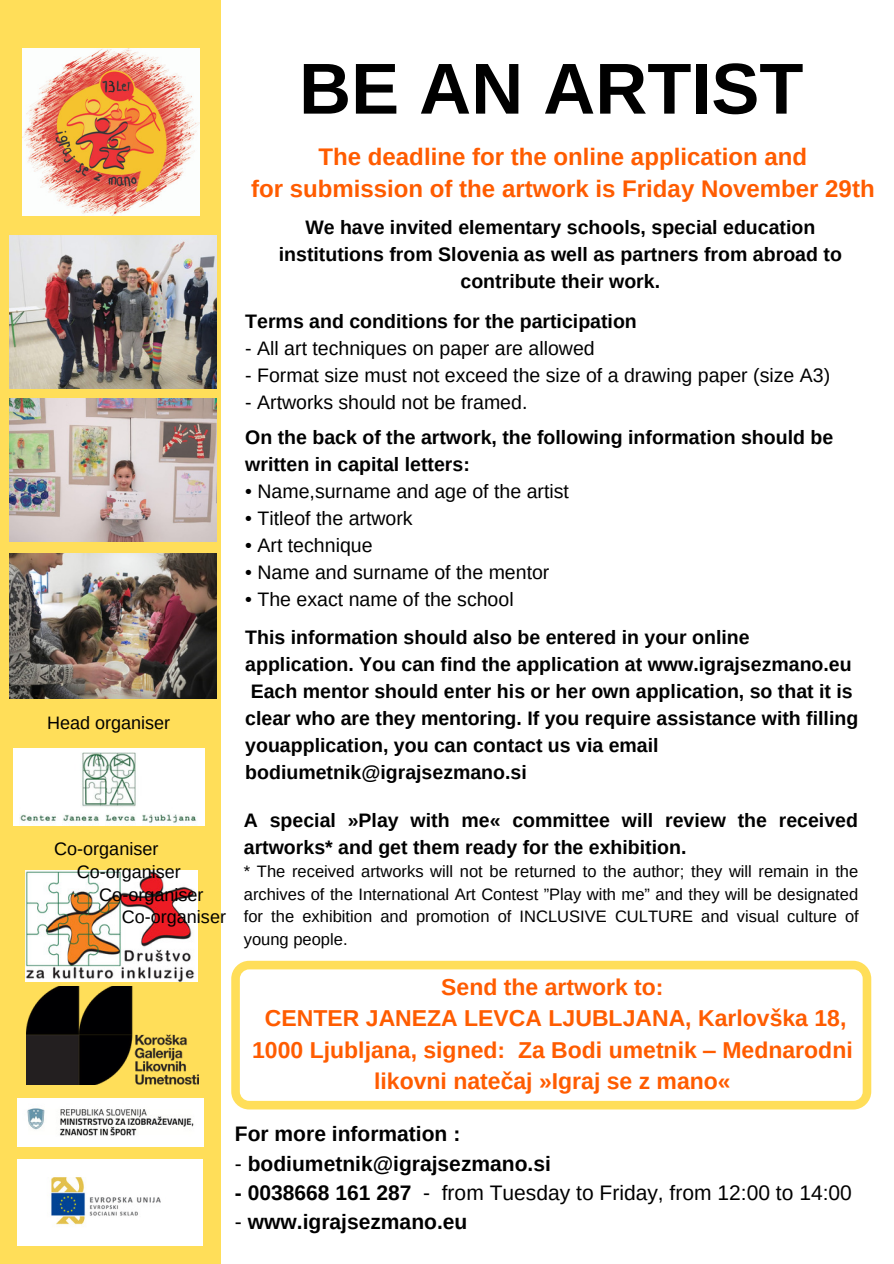
<style>
.page{position:relative;width:894px;height:1264px;background:#fff}
.page>*{position:absolute;margin:0;border:0;box-sizing:border-box;transform-origin:0 0}
.t1{font:700 72px "Arimo";color:#000}
.t2{font:700 24px/32.7px "Arimo";color:#ff5c00;text-align:center}
.t3{font:700 22.95px/31.2px "Arimo";color:#ff5c00;text-align:center}
.t4{font:700 21px "Arimo";color:#000}
.t5{font:21px "Arimo";color:#000}
.t6{font:700 19.5px/27px "Arimo";color:#000}
.t7{font:19.5px "Arimo";color:#000}
.t8{font:18px "Arimo";color:#000}
.t9{font:16.5px/22.5px "Arimo";color:#000;text-align:justify}
.s1{font-weight:400}
.s2{font-weight:700}
</style>
<div class="page">
<div style="left:0;top:0;width:220px;height:1263px;background:#ffde59"></div>
<svg style="left:231px;top:960px;width:640px;height:149px"></svg>
<img style="left:23px;top:49px;width:177px;height:167px">
<img style="left:9px;top:235px;width:208px;height:154px">
<img style="left:9px;top:398px;width:208px;height:143px">
<img style="left:9px;top:553px;width:208px;height:145px">
<img style="left:13px;top:748px;width:191px;height:77px">
<img style="left:25px;top:870px;width:172px;height:111px">
<img style="left:18px;top:1098px;width:185px;height:48px">
<img style="left:27px;top:986px;width:171px;height:98px">
<img style="left:18px;top:1159px;width:185px;height:86px">
<h1 class="t1" style="left:299px;top:48px;width:505px">BE AN ARTIST</h1>
<p class="t8" style="left:47px;top:712px;width:125px">Head organiser</p>
<p class="t8" style="left:54px;top:839px;width:106px">Co-organiser</p>
<p class="t8" style="left:77px;top:861px;width:106px">Co-organiser</p>
<p class="t8" style="left:99px;top:884px;width:106px">Co-organiser</p>
<p class="t8" style="left:122px;top:906px;width:106px">Co-organiser</p>
<p class="t2" style="left:251px;top:140px;width:625px">The deadline for the online application and<br>for submission of the artwork is Friday November 29th</p>
<p class="t6" style="left:279px;top:214px;width:564px;text-align:center">We have invited elementary schools, special education institutions from Slovenia as well as partners from abroad to contribute their work.</p>
<p class="t6" style="left:245px;top:308px;width:393px">Terms and conditions for the participation</p>
<p class="t7" style="left:245px;top:337px;width:351px">- All art techniques on paper are allowed</p>
<p class="t7" style="left:245px;top:364px;width:586px">- Format size must not exceed the size of a drawing paper (size A3)</p>
<p class="t7" style="left:245px;top:391px;width:283px">- Artworks should not be framed.</p>
<p class="t6" style="left:245px;top:423px;width:589px">On the back of the artwork, the following information should be written in capital letters:</p>
<p class="t7" style="left:245px;top:480px;width:325px">• Name,surname and age of the artist</p>
<p class="t7" style="left:245px;top:507px;width:169px">• Titleof the artwork</p>
<p class="t7" style="left:245px;top:534px;width:129px">• Art technique</p>
<p class="t7" style="left:245px;top:561px;width:305px">• Name and surname of the mentor</p>
<p class="t7" style="left:245px;top:588px;width:270px">• The exact name of the school</p>
<p class="t6" style="left:245px;top:623px;width:614px">This information should also be entered in your online application. You can find the application at www.igrajsezmano.eu Each mentor should enter his or her own application, so that it is clear who are they mentoring. If you require assistance with filling youapplication, you can contact us via email bodiumetnik@igrajsezmano.si</p>
<p class="t6" style="left:244px;top:806px;width:615px">A special »Play with me« committee will review the received artworks* and get them ready for the exhibition.</p>
<p class="t9" style="left:244px;top:860px;width:616px">* The received artworks will not be returned to the author; they will remain in the archives of the International Art Contest ”Play with me” and they will be designated for the exhibition and promotion of INCLUSIVE CULTURE and visual culture of young people.</p>
<p class="t3" style="left:252px;top:971px;width:602px">Send the artwork to:<br>CENTER JANEZA LEVCA LJUBLJANA, Karlovška 18, 1000 Ljubljana, signed: Za Bodi umetnik ‒ Mednarodni likovni natečaj »Igraj se z mano«</p>
<p class="t4" style="left:235px;top:1122px;width:227px">For more information :</p>
<p class="t4" style="left:235px;top:1151px;width:317px"><span class="s1">-</span> bodiumetnik@igrajsezmano.si</p>
<p class="t5" style="left:235px;top:1180px;width:618px"><span class="s2">- 0038668 161 287</span> - from Tuesday to Friday, from 12:00 to 14:00</p>
<p class="t4" style="left:235px;top:1210px;width:234px"><span class="s1">-</span> www.igrajsezmano.eu</p>
</div>
